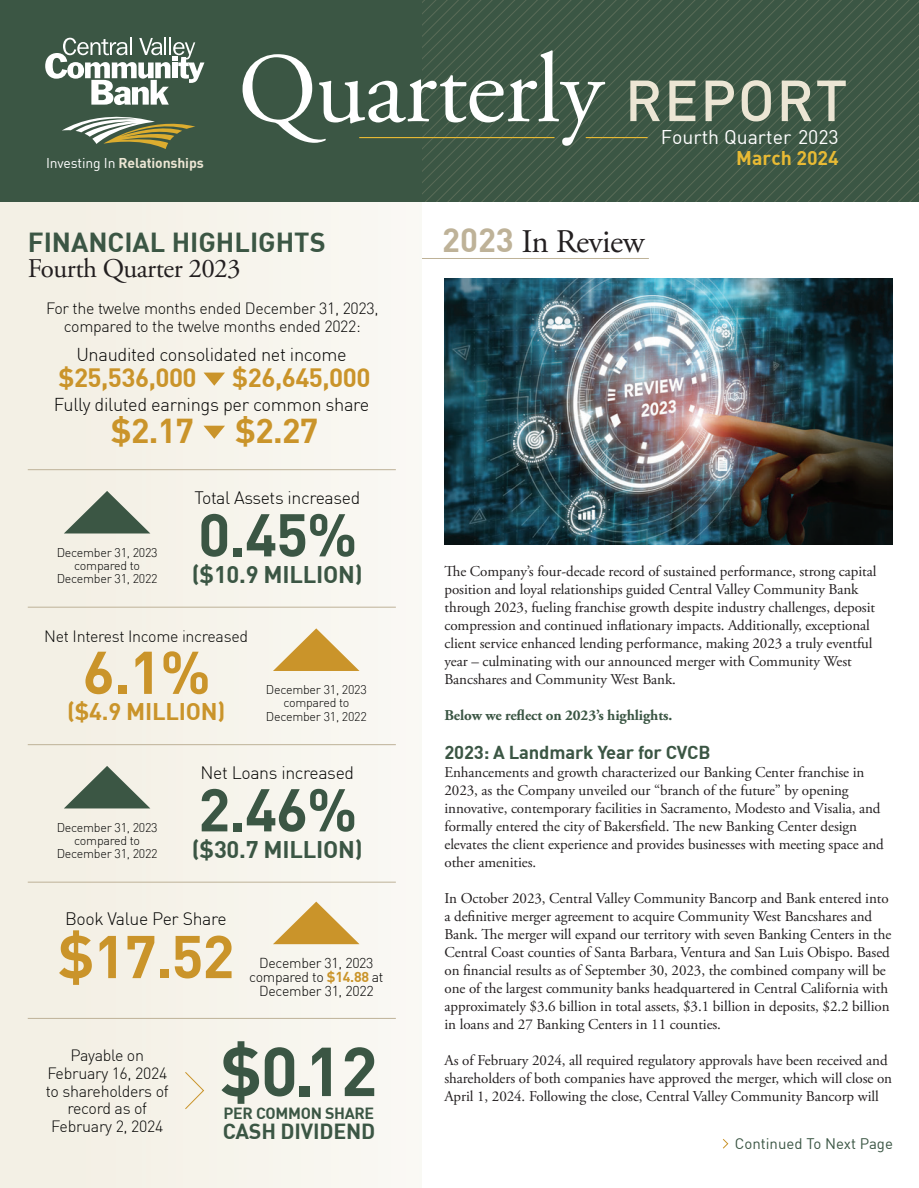
<style>
.page{position:relative;width:919px;height:1188px;background:#fff}
.page>*{position:absolute;margin:0;border:0;box-sizing:border-box;transform-origin:0 0}
.t1{font:99px "Adobe Garamond Pro";letter-spacing:-.01em;color:#fff}
.t2{font:700 68.1px "DIN";color:#3b5644}
.t3{font:700 59.25px "DIN";color:#3b5644}
.t4{font:700 59.25px "DIN";color:#ca942a}
.t5{font:700 33.9px "DIN";color:#ca942a}
.t6{font:33px "Adobe Garamond Pro";letter-spacing:-.02em;color:#231f20}
.t7{font:700 27px "DIN";color:#3b5644}
.t8{font:27px "Adobe Garamond Pro";letter-spacing:-.02em;color:#231f20}
.t9{font:700 25.95px "DIN";letter-spacing:-.02em;color:#ca942a}
.t10{font:700 23.7px "DIN";letter-spacing:-.01em;color:#3b5644}
.t11{font:700 23.7px "DIN";letter-spacing:-.01em;color:#ca942a}
.t12{font:700 21.45px "DIN";letter-spacing:-.01em;color:#3b5644}
.t13{font:19.5px/21px "DIN";color:#fff;text-align:right}
.t14{font:300 18.3px "DIN";letter-spacing:-.02em;color:#050504}
.t15{font:700 18.3px "DIN";letter-spacing:-.01em;color:#3b5644}
.t16{font:300 17.7px "DIN";letter-spacing:-.02em;color:#050504}
.t17{font:300 16.05px/18px "DIN";letter-spacing:-.02em;color:#050504;text-align:center}
.t18{font:700 15.9px "DIN";letter-spacing:-.02em;color:#3b5644}
.t19{font:15px/18px "Adobe Garamond Pro";letter-spacing:-.005em;color:#231f20}
.t20{font:700 15px "Adobe Garamond Pro";letter-spacing:-.005em;color:#3b5644}
.t21{font:15px "DIN";color:#3b5644}
.t22{font:300 14.1px/14px "DIN";letter-spacing:-.02em;color:#050504;text-align:center}
.t23{font:700 13.95px "DIN";letter-spacing:-.01em;color:#ece6d4}
.t24{font:300 12.45px/13.2px "DIN";letter-spacing:-.02em;color:#050504;text-align:center}
.s1{font-weight:400;color:#fff}
.s2{font-family:"DIN";font-weight:500;font-size:57px;color:#ece6d4}
.s3{font-weight:700;color:#e8ba34}
.s4{font-weight:700;color:#ca942a}
.s5{font-family:"DIN";font-weight:700;color:#beb298}
</style>
<div class="page">
<div style="left:1px;top:186px;width:421px;height:1002px;background:#f6f3eb"></div>
<div style="left:1px;top:0;width:917px;height:201px;background:#3b5644"></div>
<svg style="left:422px;top:1px;width:496px;height:12px"></svg>
<svg style="left:422px;top:13px;width:496px;height:11px"></svg>
<svg style="left:422px;top:24px;width:496px;height:11px"></svg>
<svg style="left:422px;top:35px;width:496px;height:11px"></svg>
<svg style="left:422px;top:46px;width:496px;height:12px"></svg>
<svg style="left:422px;top:58px;width:496px;height:11px"></svg>
<svg style="left:422px;top:69px;width:496px;height:11px"></svg>
<svg style="left:422px;top:80px;width:496px;height:11px"></svg>
<svg style="left:422px;top:91px;width:496px;height:12px"></svg>
<svg style="left:422px;top:103px;width:496px;height:11px"></svg>
<svg style="left:422px;top:114px;width:496px;height:87px"></svg>
<hr style="left:585px;top:137px;width:62px;height:1px;background:#e8ba34">
<hr style="left:359px;top:137px;width:195px;height:1px;background:#e8ba34">
<hr style="left:28px;top:1018px;width:367px;height:1px;background:#beb298">
<hr style="left:28px;top:882px;width:367px;height:1px;background:#beb298">
<hr style="left:28px;top:744px;width:367px;height:1px;background:#beb298">
<hr style="left:28px;top:607px;width:367px;height:1px;background:#beb298">
<hr style="left:28px;top:469px;width:367px;height:1px;background:#beb298">
<svg style="left:45px;top:38px;width:159px;height:111px"></svg>
<hr style="left:422px;top:258px;width:226px;height:1px;background:#beb298">
<svg style="left:204px;top:373px;width:21px;height:13px"></svg>
<svg style="left:204px;top:426px;width:21px;height:13px"></svg>
<svg style="left:64px;top:491px;width:86px;height:42px"></svg>
<svg style="left:273px;top:628px;width:86px;height:43px"></svg>
<svg style="left:64px;top:766px;width:86px;height:42px"></svg>
<svg style="left:273px;top:902px;width:86px;height:42px"></svg>
<svg style="left:185px;top:1072px;width:19px;height:37px"></svg>
<img style="left:444px;top:279px;width:448px;height:265px">
<svg style="left:723px;top:1139px;width:5px;height:10px"></svg>
<p class="t23" style="left:46px;top:154px;width:159px"><span class="s1">Investing In</span> Relationships</p>
<p class="t1" style="left:238px;top:30px;width:610px">Quarterly <span class="s2">REPORT</span></p>
<p class="t13" style="left:660px;top:126px;width:179px">Fourth Quarter 2023<br><span class="s3">March 2024</span></p>
<h2 class="t7" style="left:28px;top:225px;width:299px">FINANCIAL HIGHLIGHTS</h2>
<h2 class="t8" style="left:28px;top:253px;width:214px">Fourth Quarter 2023</h2>
<p class="t17" style="left:46px;top:300px;width:334px">For the twelve months ended December 31, 2023, compared to the twelve months ended 2022:</p>
<p class="t14" style="left:76px;top:343px;width:272px">Unaudited consolidated net income</p>
<h2 class="t9" style="left:58px;top:360px;width:140px">$25,536,000</h2>
<h2 class="t9" style="left:232px;top:360px;width:140px">$26,645,000</h2>
<p class="t14" style="left:54px;top:393px;width:317px">Fully diluted earnings per common share</p>
<h1 class="t5" style="left:111px;top:409px;width:209px">$2.17 $2.27</h1>
<p class="t16" style="left:194px;top:487px;width:167px">Total Assets increased</p>
<p class="t3" style="left:198px;top:496px;width:161px">0.45%</p>
<p class="t24" style="left:57px;top:545px;width:102px">December 31, 2023</p>
<p class="t24" style="left:74px;top:559px;width:67px">compared to</p>
<p class="t24" style="left:57px;top:572px;width:102px">December 31, 2022</p>
<p class="t10" style="left:192px;top:559px;width:172px">($10.9 MILLION)</p>
<p class="t17" style="left:44px;top:627px;width:205px">Net Interest Income increased</p>
<p class="t4" style="left:83px;top:634px;width:130px">6.1%</p>
<p class="t24" style="left:266px;top:683px;width:102px">December 31, 2023 compared to</p>
<p class="t11" style="left:67px;top:696px;width:160px">($4.9 MILLION)</p>
<p class="t24" style="left:266px;top:709px;width:102px">December 31, 2022</p>
<p class="t16" style="left:200px;top:762px;width:155px">Net Loans increased</p>
<p class="t3" style="left:198px;top:771px;width:161px">2.46%</p>
<p class="t24" style="left:57px;top:820px;width:102px">December 31, 2023</p>
<p class="t24" style="left:74px;top:834px;width:67px">compared to</p>
<p class="t24" style="left:57px;top:847px;width:102px">December 31, 2022</p>
<p class="t10" style="left:192px;top:834px;width:172px">($30.7 MILLION)</p>
<p class="t16" style="left:65px;top:908px;width:163px">Book Value Per Share</p>
<p class="t4" style="left:58px;top:918px;width:178px">$17.52</p>
<p class="t22" style="left:259px;top:955px;width:116px">December 31, 2023</p>
<p class="t22" style="left:249px;top:969px;width:136px">compared to <span class="s4">$14.88</span> at<br>December 31, 2022</p>
<p class="t17" style="left:46px;top:1046px;width:124px">Payable on<br>February 16, 2024 to shareholders of</p>
<h1 class="t2" style="left:220px;top:1027px;width:159px">$0.12</h1>
<p class="t17" style="left:67px;top:1100px;width:81px">record as of</p>
<h5 class="t18" style="left:223px;top:1103px;width:152px">PER COMMON SHARE</h5>
<p class="t17" style="left:51px;top:1117px;width:113px">February 2, 2024</p>
<h3 class="t12" style="left:222px;top:1117px;width:154px">CASH DIVIDEND</h3>
<p class="t6" style="left:442px;top:222px;width:204px"><span class="s5">2023</span> In Review</p>
<p class="t19" style="left:444px;top:563px;width:433px">˜e Company’s four-decade record of sustained performance, strong capital position and loyal relationships guided Central Valley Community Bank through 2023, fueling franchise growth despite industry challenges, deposit compression and continued in°ationary impacts. Additionally, exceptional client service enhanced lending performance, making 2023 a truly eventful year – culminating with our announced merger with Community West Bancshares and Community West Bank.</p>
<p class="t20" style="left:444px;top:707px;width:229px">Below we re˜ect on 2023’s highlights.</p>
<p class="t15" style="left:444px;top:740px;width:267px">2023: A Landmark Year for CVCB</p>
<p class="t19" style="left:444px;top:764px;width:440px">Enhancements and growth characterized our Banking Center franchise in 2023, as the Company unveiled our “branch of the future” by opening innovative, contemporary facilities in Sacramento, Modesto and Visalia, and formally entered the city of Bakersÿeld. ˜e new Banking Center design elevates the client experience and provides businesses with meeting space and other amenities.</p>
<p class="t19" style="left:444px;top:890px;width:448px">In October 2023, Central Valley Community Bancorp and Bank entered into a deÿnitive merger agreement to acquire Community West Bancshares and Bank. ˜e merger will expand our territory with seven Banking Centers in the Central Coast counties of Santa Barbara, Ventura and San Luis Obispo. Based on ÿnancial results as of September 30, 2023, the combined company will be one of the largest community banks headquartered in Central California with approximately $3.6 billion in total assets, $3.1 billion in deposits, $2.2 billion in loans and 27 Banking Centers in 11 counties.</p>
<p class="t19" style="left:444px;top:1052px;width:449px">As of February 2024, all required regulatory approvals have been received and shareholders of both companies have approved the merger, which will close on<br>April 1, 2024. Following the close, Central Valley Community Bancorp will</p>
<p class="t21" style="left:734px;top:1134px;width:160px">Continued To Next Page</p>
</div>
